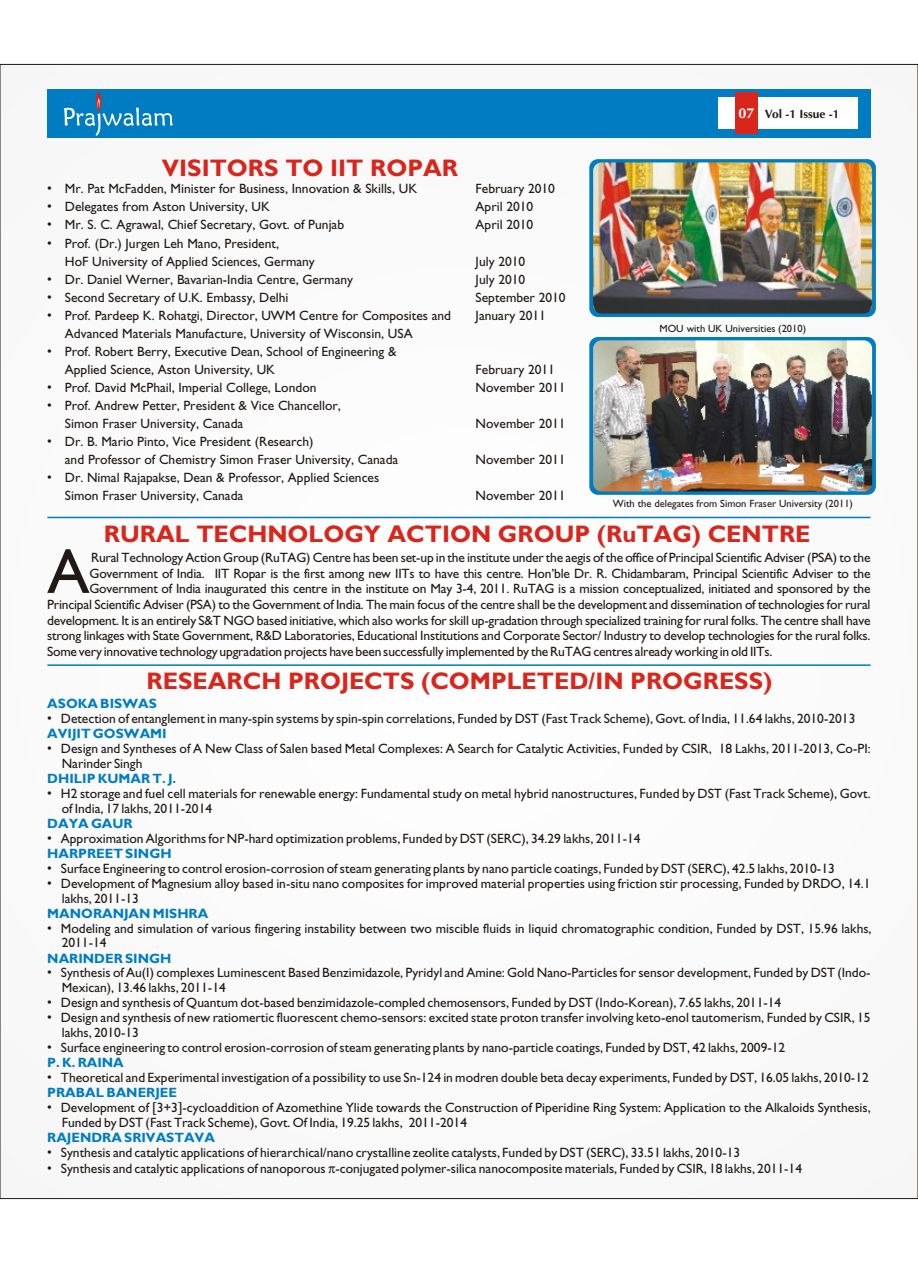
<style>
.page{position:relative;width:918px;height:1263px;background:#fff}
.page>*{position:absolute;margin:0;border:0;box-sizing:border-box;transform-origin:0 0}
.t1{font:63.3px "Gill Sans";color:#1f1a17}
.t2{font:700 24px "Gill Sans";color:#d9261c}
.t3{font:13.5px/14.9px "Gill Sans";color:#1f1a17}
.t4{font:700 13.5px "Gill Sans";color:#007dc2}
.t5{font:700 12px "Ottawa";color:#1f1a17}
.t6{font:10.5px "Gill Sans";color:#1f1a17}
.s1{font-size:14.4px;color:#fff}
</style>
<div class="page">
<div style="left:0;top:64px;width:918px;height:1134px;background:#fafafa"></div>
<div style="left:47px;top:89px;width:824px;height:48px;background:#007dc2"></div>
<div style="left:718px;top:97px;width:140px;height:32px;background:#fff"></div>
<svg style="left:757px;top:94px;width:1px;height:39px"></svg>
<div style="left:735px;top:92px;width:22px;height:42px;background:#d9261c"></div>
<svg style="left:64px;top:91px;width:109px;height:45px"></svg>
<div style="left:589px;top:159px;width:287px;height:158px;background:#007dc2;border-radius:9px"></div>
<img style="left:593px;top:162px;width:279px;height:152px;border-radius:8px">
<svg style="left:589px;top:337px;width:287px;height:158px;background:#0e80be"></svg>
<img style="left:593px;top:340px;width:279px;height:151px;border-radius:8px">
<hr style="left:47px;top:517px;width:824px;height:1px;background:#007dc2">
<hr style="left:47px;top:664px;width:824px;height:2px;background:#007dc2">
<h2 class="t2" style="left:162px;top:159px;width:298px">VISITORS TO IIT ROPAR</h2>
<p class="t3" style="left:47px;top:183px;width:372px">• Mr. Pat McFadden, Minister for Business, Innovation &amp; Skills, UK</p>
<p class="t3" style="left:476px;top:183px;width:81px">February 2010</p>
<p class="t3" style="left:47px;top:201px;width:224px">• Delegates from Aston University, UK</p>
<p class="t3" style="left:476px;top:201px;width:59px">April 2010</p>
<p class="t3" style="left:47px;top:219px;width:298px">• Mr. S. C. Agrawal, Chief Secretary, Govt. of Punjab</p>
<p class="t3" style="left:476px;top:219px;width:59px">April 2010</p>
<p class="t3" style="left:65px;top:235px;width:251px;line-height:18px;text-indent:-18px">• Prof. (Dr.) Jurgen Leh Mano, President,<br>HoF University of Applied Sciences, Germany</p>
<p class="t3" style="left:476px;top:255px;width:51px">July 2010</p>
<p class="t3" style="left:47px;top:273px;width:307px">• Dr. Daniel Werner, Bavarian-India Centre, Germany</p>
<p class="t3" style="left:476px;top:273px;width:51px">July 2010</p>
<p class="t3" style="left:47px;top:291px;width:243px">• Second Secretary of U.K. Embassy, Delhi</p>
<p class="t3" style="left:476px;top:291px;width:92px">September 2010</p>
<p class="t3" style="left:47px;top:309px;width:405px">• Prof. Pardeep K. Rohatgi, Director, UWM Centre for Composites and</p>
<p class="t3" style="left:476px;top:309px;width:72px">January 2011</p>
<p class="t3" style="left:65px;top:327px;width:349px">Advanced Materials Manufacture, University of Wisconsin, USA</p>
<p class="t3" style="left:65px;top:344px;width:333px;line-height:18px;text-indent:-18px">• Prof. Robert Berry, Executive Dean, School of Engineering &amp;<br>Applied Science, Aston University, UK</p>
<p class="t3" style="left:476px;top:363px;width:81px">February 2011</p>
<p class="t3" style="left:47px;top:381px;width:271px">• Prof. David McPhail, Imperial College, London</p>
<p class="t3" style="left:476px;top:381px;width:92px">November 2011</p>
<p class="t3" style="left:65px;top:398px;width:278px;line-height:18px;text-indent:-18px">• Prof. Andrew Petter, President &amp; Vice Chancellor,<br>Simon Fraser University, Canada</p>
<p class="t3" style="left:476px;top:417px;width:92px">November 2011</p>
<p class="t3" style="left:65px;top:434px;width:335px;line-height:18px;text-indent:-18px">• Dr. B. Mario Pinto, Vice President (Research)<br>and Professor of Chemistry Simon Fraser University, Canada</p>
<p class="t3" style="left:65px;top:470px;width:316px;line-height:18px;text-indent:-18px">• Dr. Nimal Rajapakse, Dean &amp; Professor, Applied Sciences<br>Simon Fraser University, Canada</p>
<p class="t3" style="left:476px;top:453px;width:92px">November 2011</p>
<p class="t3" style="left:476px;top:489px;width:92px">November 2011</p>
<p class="t5" style="left:738px;top:106px;width:103px"><span class="s1">07</span> Vol -1 Issue -1</p>
<p class="t6" style="left:659px;top:324px;width:148px">MOU with UK Universities (2010)</p>
<p class="t6" style="left:613px;top:500px;width:242px">With the delegates from Simon Fraser University (2011)</p>
<h2 class="t2" style="left:104px;top:525px;width:708px">RURAL TECHNOLOGY ACTION GROUP (RuTAG) CENTRE</h2>
<h1 class="t1" style="left:47px;top:550px;width:44px">A</h1>
<p class="t3" style="left:91px;top:551px;width:781px">Rural Technology Action Group (RuTAG) Centre has been set-up in the institute under the aegis of the office of Principal Scientific Adviser (PSA) to the</p>
<p class="t3" style="left:90px;top:567px;width:783px">Government of India. IIT Ropar is the first among new IITs to have this centre. Hon’ble Dr. R. Chidambaram, Principal Scientific Adviser to the</p>
<p class="t3" style="left:89px;top:583px;width:783px">Government of India inaugurated this centre in the institute on May 3-4, 2011. RuTAG is a mission conceptualized, initiated and sponsored by the</p>
<p class="t3" style="left:47px;top:598px;width:825px">Principal Scientific Adviser (PSA) to the Government of India. The main focus of the centre shall be the development and dissemination of technologies for rural</p>
<p class="t3" style="left:47px;top:614px;width:825px">development. It is an entirely S&amp;T NGO based initiative, which also works for skill up-gradation through specialized training for rural folks. The centre shall have</p>
<p class="t3" style="left:47px;top:630px;width:825px">strong linkages with State Government, R&amp;D Laboratories, Educational Institutions and Corporate Sector/ Industry to develop technologies for the rural folks.</p>
<p class="t3" style="left:47px;top:645px;width:727px">Some very innovative technology upgradation projects have been successfully implemented by theRuTAGcentres alreadyworking in old IITs.</p>
<h2 class="t2" style="left:147px;top:672px;width:627px">RESEARCH PROJECTS (COMPLETED/IN PROGRESS)</h2>
<p class="t4" style="left:47px;top:699px;width:111px">ASOKA BISWAS</p>
<p class="t4" style="left:47px;top:729px;width:121px">AVIJIT GOSWAMI</p>
<p class="t4" style="left:47px;top:774px;width:130px">DHILIP KUMAR T. J.</p>
<p class="t4" style="left:47px;top:818px;width:87px">DAYA GAUR</p>
<p class="t4" style="left:47px;top:848px;width:126px">HARPREET SINGH</p>
<p class="t3" style="left:47px;top:712px;width:810px">• Detection of entanglement in many-spin systems by spin-spin correlations, Funded by DST (Fast Track Scheme), Govt. of India, 11.64 lakhs, 2010-2013</p>
<p class="t3" style="left:62px;top:742px;width:810px;text-indent:-14px">• Design and Syntheses of A New Class of Salen based Metal Complexes: A Search for Catalytic Activities, Funded by CSIR, 18 Lakhs, 2011-2013, Co-PI:<br>Narinder Singh</p>
<p class="t3" style="left:62px;top:787px;width:810px;text-indent:-14px">• H2 storage and fuel cell materials for renewable energy: Fundamental study on metal hybrid nanostructures, Funded by DST (Fast Track Scheme), Govt. of India, 17 lakhs, 2011-2014</p>
<p class="t3" style="left:47px;top:832px;width:595px">• Approximation Algorithms for NP-hard optimization problems, Funded by DST (SERC), 34.29 lakhs, 2011-14</p>
<p class="t3" style="left:47px;top:862px;width:789px">• Surface Engineering to control erosion-corrosion of steam generating plants by nano particle coatings, Funded by DST (SERC), 42.5 lakhs, 2010-13</p>
<p class="t3" style="left:62px;top:877px;width:810px;text-indent:-14px">• Development of Magnesium alloy based in-situ nano composites for improved material properties using friction stir processing, Funded by DRDO, 14.1 lakhs, 2011-13</p>
<p class="t3" style="left:62px;top:922px;width:811px;text-indent:-14px">• Modeling and simulation of various fingering instability between two miscible fluids in liquid chromatographic condition, Funded by DST, 15.96 lakhs,<br>2011-14</p>
<p class="t3" style="left:62px;top:967px;width:810px;text-indent:-14px">• Synthesis of Au(I) complexes Luminescent Based Benzimidazole, Pyridyl and Amine: Gold Nano-Particles for sensor development, Funded by DST (Indo-<br>Mexican), 13.46 lakhs, 2011-14</p>
<p class="t3" style="left:47px;top:997px;width:736px">• Design and synthesis of Quantum dot-based benzimidazole-compled chemosensors, Funded by DST (Indo-Korean), 7.65 lakhs, 2011-14</p>
<p class="t3" style="left:62px;top:1011px;width:810px;text-indent:-14px">• Design and synthesis of new ratiomertic fluorescent chemo-sensors: excited state proton transfer involving keto-enol tautomerism, Funded by CSIR, 15 lakhs, 2010-13</p>
<p class="t3" style="left:47px;top:1041px;width:740px">• Surface engineering to control erosion-corrosion of steam generating plants by nano-particle coatings, Funded by DST, 42 lakhs, 2009-12</p>
<p class="t3" style="left:47px;top:1071px;width:823px">• Theoretical and Experimental investigation of a possibility to use Sn-124 in modren double beta decay experiments, Funded by DST, 16.05 lakhs, 2010-12</p>
<p class="t3" style="left:62px;top:1101px;width:810px;text-indent:-14px">• Development of [3+3]-cycloaddition of Azomethine Ylide towards the Construction of Piperidine Ring System: Application to the Alkaloids Synthesis,<br>Funded by DST (Fast Track Scheme), Govt. Of India, 19.25 lakhs, 2011-2014</p>
<p class="t3" style="left:47px;top:1146px;width:694px">• Synthesis and catalytic applications of hierarchical/nano crystalline zeolite catalysts, Funded by DST (SERC), 33.51 lakhs, 2010-13</p>
<p class="t3" style="left:47px;top:1162px;width:756px">• Synthesis and catalytic applications of nanoporous -conjugated polymer-silica nanocomposite materials, Funded by CSIR, 18 lakhs, 2011-14</p>
<p class="t4" style="left:47px;top:908px;width:162px">MANORANJAN MISHRA</p>
<p class="t4" style="left:47px;top:953px;width:126px">NARINDER SINGH</p>
<p class="t4" style="left:47px;top:1058px;width:78px">P. K. RAINA</p>
<p class="t4" style="left:47px;top:1088px;width:131px">PRABAL BANERJEE</p>
<p class="t4" style="left:47px;top:1133px;width:169px">RAJENDRA SRIVASTAVA</p>
</div>
